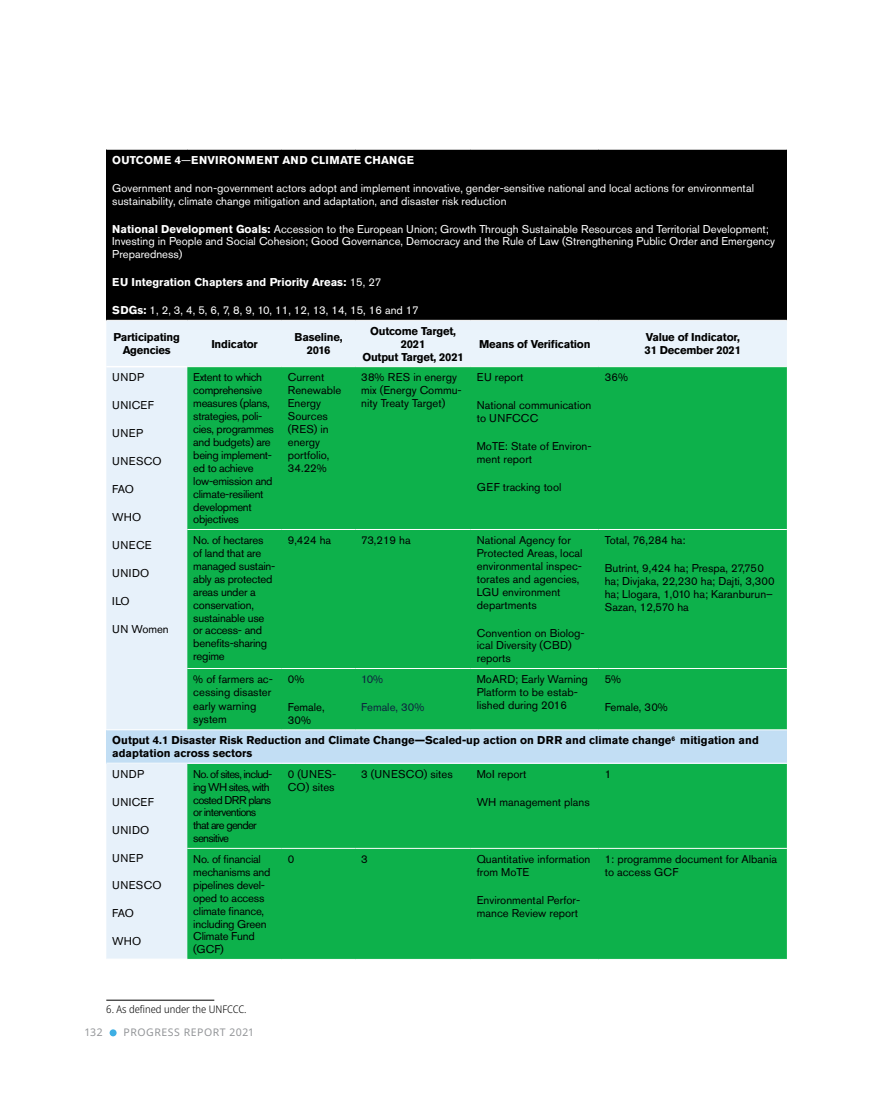
<style>
.page{position:relative;width:893px;height:1106px;background:#fff}
.page>*{position:absolute;margin:0;border:0;box-sizing:border-box;transform-origin:0 0}
.t1{font:11.25px/12.9px "Akzidenz Grotesk Std";color:#000}
.t2{font:11.25px/12.9px "Akzidenz Grotesk Std";color:#fff}
.t3{font:11.25px/12.9px "Akzidenz Grotesk Std";letter-spacing:-.02em;color:#000}
.t4{font:11.25px/12.9px "Akzidenz Grotesk Std";letter-spacing:-.025em;color:#000}
.t5{font:700 11.25px/12.9px "Akzidenz Grotesk Std";letter-spacing:-.02em;color:#000;text-align:center}
.t6{font:700 11.25px/13px "Akzidenz Grotesk Std";color:#000}
.t7{font:11.25px/12.9px "Akzidenz Grotesk Std";letter-spacing:-.06em;color:#000}
.t8{font:700 11.25px "Akzidenz Grotesk Std";color:#fff}
.t9{font:11.25px "Akzidenz Grotesk Std";letter-spacing:.02em;color:#000}
.t10{font:11.25px "Akzidenz Grotesk Std";color:#0e233f}
.t11{font:300 semi-condensed 10.5px "Noto Sans";color:#000}
.t12{font:10.5px "Noto Sans";letter-spacing:.05em;color:#939598}
.s1{font-weight:400}
.s2{font-weight:700}
</style>
<div class="page">
<div style="left:110px;top:1029px;width:7px;height:7px;background:#3eafe4;border-radius:50%"></div>
<div style="left:106px;top:149px;width:681px;height:171px;background:#000"></div>
<div style="left:106px;top:321px;width:681px;height:45px;background:#eaf3fb"></div>
<div style="left:106px;top:367px;width:81px;height:591px;background:#e7f1fa"></div>
<div style="left:187px;top:367px;width:600px;height:592px;background:#0db14b"></div>
<div style="left:106px;top:730px;width:681px;height:33px;background:#c2def4"></div>
<hr style="left:106px;top:149px;width:81px;height:1px;background:#fff">
<hr style="left:187px;top:149px;width:95px;height:1px;background:#fff">
<hr style="left:282px;top:149px;width:73px;height:1px;background:#fff">
<hr style="left:355px;top:149px;width:116px;height:1px;background:#fff">
<hr style="left:471px;top:149px;width:128px;height:1px;background:#fff">
<hr style="left:599px;top:149px;width:188px;height:1px;background:#fff">
<hr style="left:187px;top:529px;width:95px;height:1px;background:#fff">
<hr style="left:282px;top:529px;width:73px;height:1px;background:#fff">
<hr style="left:355px;top:529px;width:116px;height:1px;background:#fff">
<hr style="left:471px;top:529px;width:128px;height:1px;background:#fff">
<hr style="left:599px;top:529px;width:188px;height:1px;background:#fff">
<hr style="left:187px;top:668px;width:95px;height:1px;background:#fff">
<hr style="left:282px;top:668px;width:73px;height:1px;background:#fff">
<hr style="left:355px;top:668px;width:116px;height:1px;background:#fff">
<hr style="left:471px;top:668px;width:128px;height:1px;background:#fff">
<hr style="left:599px;top:668px;width:188px;height:1px;background:#fff">
<hr style="left:106px;top:729px;width:81px;height:1px;background:#fff">
<hr style="left:187px;top:729px;width:95px;height:1px;background:#fff">
<hr style="left:282px;top:729px;width:73px;height:1px;background:#fff">
<hr style="left:355px;top:729px;width:116px;height:1px;background:#fff">
<hr style="left:471px;top:729px;width:128px;height:1px;background:#fff">
<hr style="left:599px;top:729px;width:188px;height:1px;background:#fff">
<hr style="left:106px;top:763px;width:81px;height:1px;background:#fff">
<hr style="left:187px;top:763px;width:95px;height:1px;background:#fff">
<hr style="left:282px;top:763px;width:73px;height:1px;background:#fff">
<hr style="left:355px;top:763px;width:116px;height:1px;background:#fff">
<hr style="left:471px;top:763px;width:128px;height:1px;background:#fff">
<hr style="left:599px;top:763px;width:188px;height:1px;background:#fff">
<hr style="left:187px;top:848px;width:95px;height:1px;background:#fff">
<hr style="left:282px;top:848px;width:73px;height:1px;background:#fff">
<hr style="left:355px;top:848px;width:116px;height:1px;background:#fff">
<hr style="left:471px;top:848px;width:128px;height:1px;background:#fff">
<hr style="left:599px;top:848px;width:188px;height:1px;background:#fff">
<hr style="left:106px;top:999px;width:108px;height:1px;background:#000">
<p class="t8" style="left:112px;top:153px;width:303px">OUTCOME 4<span class="s1">—</span>ENVIRONMENT AND CLIMATE CHANGE</p>
<p class="t2" style="left:112px;top:181px;width:643px">Government and non-government actors adopt and implement innovative, gender-sensitive national and local actions for environmental sustainability, climate change mitigation and adaptation, and disaster risk reduction</p>
<p class="t2" style="left:112px;top:222px;width:664px"><span class="s2">National Development Goals:</span> Accession to the European Union; Growth Through Sustainable Resources and Territorial Development;<br>Investing in People and Social Cohesion; Good Governance, Democracy and the Rule of Law (Strengthening Public Order and Emergency<br>Preparedness)</p>
<p class="t8" style="left:112px;top:276px;width:271px">EU Integration Chapters and Priority Areas: <span class="s1">15, 27</span></p>
<p class="t2" style="left:112px;top:304px;width:308px"><span class="s2">SDGs:</span> 1, 2, 3, 4, 5, 6, 7, 8, 9, 10, 11, 12, 13, 14, 15, 16 and 17</p>
<p class="t5" style="left:114px;top:331px;width:68px">Participating<br>Agencies</p>
<p class="t5" style="left:211px;top:337px;width:48px">Indicator</p>
<p class="t5" style="left:295px;top:331px;width:49px">Baseline,<br>2016</p>
<p class="t5" style="left:362px;top:324px;width:103px">Outcome Target,<br>2021<br>Output Target, 2021</p>
<p class="t5" style="left:479px;top:337px;width:113px">Means of Verification</p>
<p class="t5" style="left:645px;top:331px;width:98px;text-align:left">Value of Indicator,<br>31 December 2021</p>
<p class="t1" style="left:112px;top:370px;width:33px">UNDP</p>
<p class="t1" style="left:112px;top:398px;width:43px">UNICEF</p>
<p class="t1" style="left:112px;top:426px;width:32px">UNEP</p>
<p class="t1" style="left:112px;top:454px;width:51px">UNESCO</p>
<p class="t1" style="left:112px;top:482px;width:23px">FAO</p>
<p class="t1" style="left:112px;top:510px;width:31px">WHO</p>
<p class="t1" style="left:112px;top:538px;width:41px">UNECE</p>
<p class="t1" style="left:112px;top:566px;width:39px">UNIDO</p>
<p class="t1" style="left:112px;top:594px;width:19px">ILO</p>
<p class="t1" style="left:112px;top:622px;width:58px">UN Women</p>
<p class="t4" style="left:193px;top:370px;width:82px">Extent to which comprehensive measures (plans, strategies, poli&shy;cies, programmes and budgets) are being implement&shy;ed to achieve low-emission and climate-resilient development objectives</p>
<p class="t1" style="left:288px;top:370px;width:55px">Current<br>Renewable<br>Energy<br>Sources (RES) in energy portfolio,<br>34.22%</p>
<p class="t1" style="left:361px;top:370px;width:102px">38% RES in energy mix (Energy Commu&shy;nity Treaty Target)</p>
<p class="t1" style="left:477px;top:370px;width:48px">EU report</p>
<p class="t1" style="left:477px;top:398px;width:116px">National communication to UNFCCC</p>
<p class="t1" style="left:477px;top:439px;width:116px">MoTE: State of Environ&shy;ment report</p>
<p class="t1" style="left:477px;top:480px;width:86px">GEF tracking tool</p>
<p class="t3" style="left:193px;top:533px;width:84px">No. of hectares<br>of land that are managed sustain&shy;ably as protected areas under a conservation, sustainable use or access- and benefits-sharing regime</p>
<p class="t1" style="left:288px;top:533px;width:45px">9,424 ha</p>
<p class="t1" style="left:361px;top:533px;width:51px">73,219 ha</p>
<p class="t1" style="left:477px;top:533px;width:107px">National Agency for<br>Protected Areas, local environmental inspec&shy;torates and agencies,<br>LGU environment departments</p>
<p class="t1" style="left:477px;top:626px;width:109px">Convention on Biolog&shy;ical Diversity (CBD) reports</p>
<p class="t1" style="left:605px;top:370px;width:25px">36%</p>
<p class="t1" style="left:605px;top:533px;width:82px">Total, 76,284 ha:</p>
<p class="t1" style="left:605px;top:561px;width:171px">Butrint, 9,424 ha; Prespa, 27,750 ha; Divjaka, 22,230 ha; Dajti, 3,300 ha; Llogara, 1,010 ha; Karanburun–<br>Sazan, 12,570 ha</p>
<p class="t1" style="left:477px;top:672px;width:113px">MoARD; Early Warning<br>Platform to be estab&shy;lished during 2016</p>
<p class="t1" style="left:605px;top:672px;width:18px">5%</p>
<p class="t1" style="left:193px;top:672px;width:81px;line-height:13.5px">% of farmers ac&shy;cessing disaster early warning system</p>
<p class="t1" style="left:288px;top:672px;width:18px">0%</p>
<p class="t10" style="left:361px;top:672px;width:24px">10%</p>
<p class="t10" style="left:361px;top:700px;width:65px">Female, 30%</p>
<p class="t1" style="left:288px;top:700px;width:38px">Female,<br>30%</p>
<p class="t1" style="left:605px;top:700px;width:65px">Female, 30%</p>
<p class="t6" style="left:112px;top:733px;width:648px">Output 4.1 Disaster Risk Reduction and Climate Change—Scaled-up action on DRR and climate change<sup>6</sup> mitigation and adaptation across sectors</p>
<p class="t1" style="left:112px;top:767px;width:33px">UNDP</p>
<p class="t1" style="left:112px;top:795px;width:43px">UNICEF</p>
<p class="t1" style="left:112px;top:823px;width:39px">UNIDO</p>
<p class="t1" style="left:112px;top:851px;width:32px">UNEP</p>
<p class="t1" style="left:112px;top:879px;width:51px">UNESCO</p>
<p class="t1" style="left:112px;top:907px;width:23px">FAO</p>
<p class="t1" style="left:112px;top:934px;width:31px">WHO</p>
<p class="t7" style="left:193px;top:767px;width:81px">No. of sites, includ&shy;ing WH sites, with costed DRR plans or interventions that are gender sensitive</p>
<p class="t1" style="left:288px;top:767px;width:50px">0 (UNES-<br>CO) sites</p>
<p class="t9" style="left:361px;top:767px;width:93px">3 (UNESCO) sites</p>
<p class="t1" style="left:477px;top:767px;width:51px">MoI report</p>
<p class="t1" style="left:605px;top:767px;width:8px">1</p>
<p class="t1" style="left:477px;top:795px;width:114px">WH management plans</p>
<p class="t3" style="left:193px;top:852px;width:79px">No. of financial mechanisms and pipelines devel&shy;oped to access climate finance, including Green<br>Climate Fund (GCF)</p>
<p class="t1" style="left:288px;top:852px;width:8px">0</p>
<p class="t1" style="left:361px;top:852px;width:8px">3</p>
<p class="t1" style="left:477px;top:852px;width:115px">Quantitative information from MoTE</p>
<p class="t1" style="left:605px;top:852px;width:174px">1: programme document for Albania to access GCF</p>
<p class="t1" style="left:477px;top:893px;width:105px">Environmental Perfor&shy;mance Review report</p>
<p class="t11" style="left:106px;top:1001px;width:142px">6. As defined under the UNFCCC.</p>
<p class="t12" style="left:85px;top:1025px;width:19px">132</p>
<p class="t12" style="left:124px;top:1025px;width:131px">PROGRESS REPORT 2021</p>
</div>
